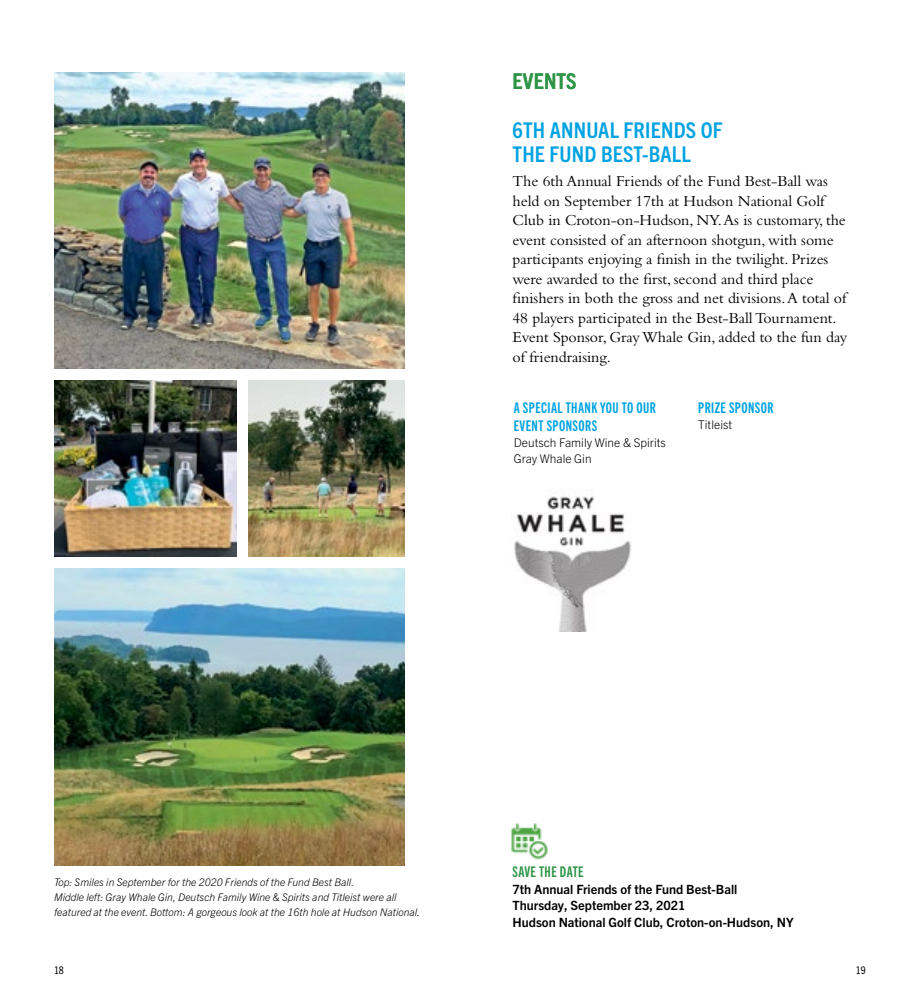
<style>
.page{position:relative;width:918px;height:999px;background:#fff}
.page>*{position:absolute;margin:0;border:0;box-sizing:border-box;transform-origin:0 0}
.t1{font:700 condensed 21.75px/24px "Trade Gothic Next LT Pro";letter-spacing:.01em;color:#00a3e1}
.t2{font:700 condensed 21.75px "Trade Gothic Next LT Pro";letter-spacing:.01em;color:#2f9546}
.t3{font:15.9px/19.5px "Bembo";letter-spacing:-.005em;color:#000}
.t4{font:14.85px/18px "Trade Gothic Next LT Pro Bd Cm";letter-spacing:.03em;color:#00a3e1}
.t5{font:14.85px "Trade Gothic Next LT Pro Bd Cm";letter-spacing:.03em;color:#2f9546}
.t6{font:700 12.75px/16.5px "Trade Gothic Next LT Pro";color:#000}
.t7{font:300 12px/15.8px "Trade Gothic Next LT Pro";color:#000}
.t8{font:italic 300 10.5px/15px "Trade Gothic Next LT Pro";color:#000}
.t9{font:condensed 10.5px "Trade Gothic Next LT Pro";color:#000}
</style>
<div class="page">
<img style="left:511px;top:823px;width:37px;height:37px">
<img style="left:54px;top:72px;width:351px;height:296px">
<img style="left:54px;top:380px;width:183px;height:177px">
<img style="left:249px;top:380px;width:156px;height:177px">
<img style="left:54px;top:569px;width:351px;height:297px">
<img style="left:514px;top:493px;width:117px;height:139px">
<h1 class="t2" style="left:513px;top:66px;width:66px">EVENTS</h1>
<h1 class="t1" style="left:513px;top:117px;width:211px">6TH ANNUAL FRIENDS OF<br>THE FUND BEST-BALL</h1>
<p class="t3" style="left:513px;top:171px;width:336px">The 6th Annual Friends of the Fund Best-Ball was held on September 17th at Hudson National Golf Club in Croton-on-Hudson, NY. As is customary, the event consisted of an afternoon shotgun, with some participants enjoying a finish in the twilight. Prizes were awarded to the first, second and third place finishers in both the gross and net divisions. A total of 48 players participated in the Best-Ball Tournament.<br>Event Sponsor, Gray Whale Gin, added to the fun day of friendraising.</p>
<p class="t4" style="left:514px;top:398px;width:144px">A SPECIAL THANK YOU TO OUR<br>EVENT SPONSORS</p>
<p class="t7" style="left:514px;top:434px;width:154px">Deutsch Family Wine &amp; Spirits<br>Gray Whale Gin</p>
<p class="t4" style="left:698px;top:398px;width:77px">PRIZE SPONSOR</p>
<p class="t7" style="left:698px;top:416px;width:35px">Titleist</p>
<p class="t8" style="left:54px;top:874px;width:368px">Top: Smiles in September for the 2020 Friends of the Fund Best Ball.<br>Middle left: Gray Whale Gin, Deutsch Family Wine &amp; Spirits and Titleist were all featured at the event. Bottom: A gorgeous look at the 16th hole at Hudson National.</p>
<p class="t5" style="left:513px;top:862px;width:73px">SAVE THE DATE</p>
<p class="t6" style="left:513px;top:880px;width:283px">7th Annual Friends of the Fund Best-Ball<br>Thursday, September 23, 2021<br>Hudson National Golf Club, Croton-on-Hudson, NY</p>
<p class="t9" style="left:54px;top:963px;width:11px">18</p>
<p class="t9" style="left:856px;top:963px;width:11px">19</p>
</div>
